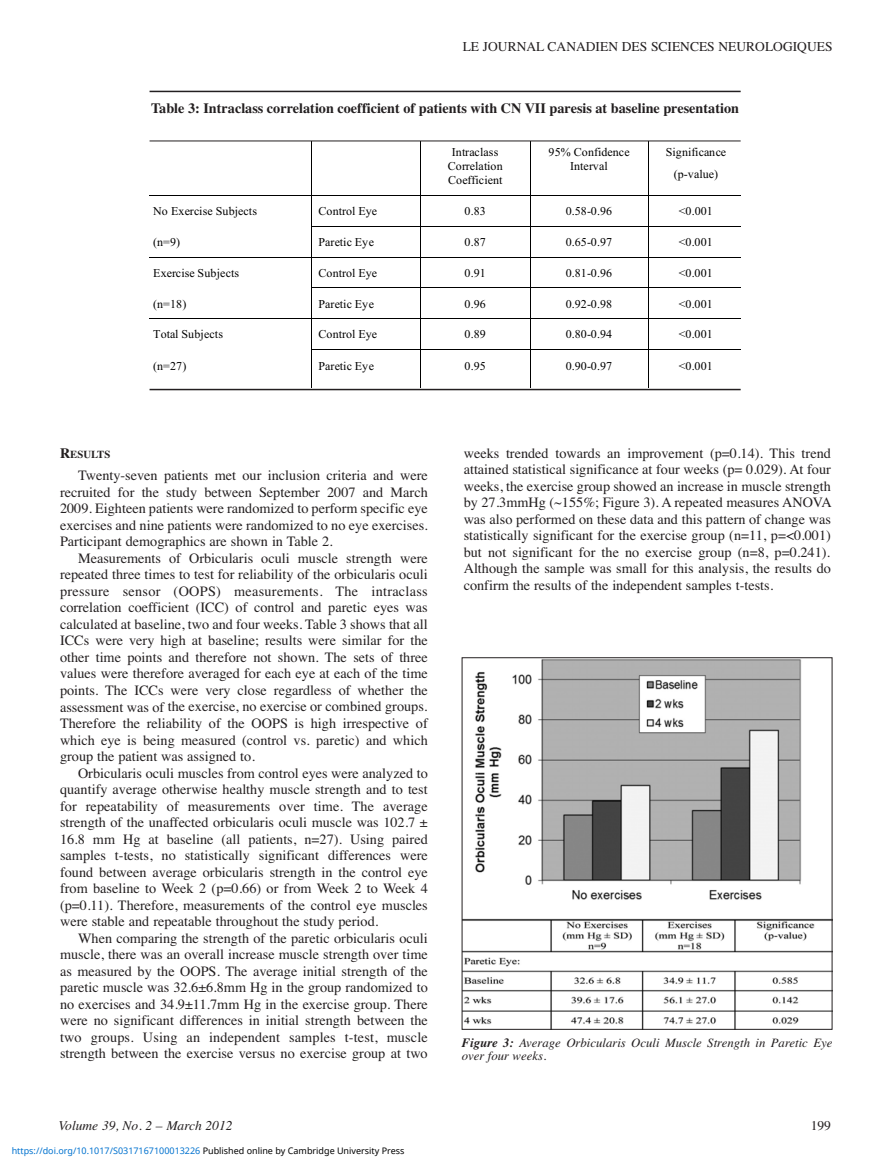
<style>
.page{position:relative;width:891px;height:1175px;background:#fff}
.page>*{position:absolute;margin:0;border:0;box-sizing:border-box;transform-origin:0 0}
.t1{font:14.25px/16.5px "Times";color:#231f20;text-align:justify}
.t2{font:700 14.25px "Times";color:#231f20}
.t3{font:13.5px "Times";color:#231f20}
.t4{font:italic 13.5px "Times";color:#231f20}
.t5{font:italic 12.75px/13.5px "Times";color:#231f20}
.t6{font:12px/14px "Times New Roman PSMT+T42+ROSPQH";letter-spacing:.015em;color:#000;text-align:center}
.t7{font:700 10.65px "Times";color:#231f20}
.t8{font:9px "Noto Sans";color:#0172cf}
.s1{font-size:14.25px}
.s2{font-weight:700}
.s3{color:#000}
</style>
<div class="page">
<hr style="left:311px;top:141px;width:1px;height:54px;background:#000">
<hr style="left:420px;top:141px;width:1px;height:54px;background:#000">
<hr style="left:530px;top:141px;width:1px;height:54px;background:#000">
<hr style="left:648px;top:141px;width:1px;height:54px;background:#000">
<hr style="left:150px;top:195px;width:161px;height:1px;background:#000">
<hr style="left:312px;top:195px;width:108px;height:1px;background:#000">
<hr style="left:421px;top:195px;width:109px;height:1px;background:#000">
<hr style="left:530px;top:195px;width:118px;height:1px;background:#000">
<hr style="left:649px;top:195px;width:92px;height:1px;background:#000">
<hr style="left:311px;top:196px;width:1px;height:30px;background:#000">
<hr style="left:420px;top:196px;width:1px;height:30px;background:#000">
<hr style="left:530px;top:196px;width:1px;height:30px;background:#000">
<hr style="left:648px;top:196px;width:1px;height:30px;background:#000">
<hr style="left:312px;top:226px;width:108px;height:1px;background:#000">
<hr style="left:421px;top:226px;width:109px;height:1px;background:#000">
<hr style="left:530px;top:226px;width:118px;height:1px;background:#000">
<hr style="left:649px;top:226px;width:92px;height:1px;background:#000">
<hr style="left:311px;top:227px;width:1px;height:30px;background:#000">
<hr style="left:420px;top:227px;width:1px;height:30px;background:#000">
<hr style="left:530px;top:227px;width:1px;height:30px;background:#000">
<hr style="left:648px;top:227px;width:1px;height:30px;background:#000">
<hr style="left:150px;top:257px;width:161px;height:1px;background:#000">
<hr style="left:312px;top:257px;width:108px;height:1px;background:#000">
<hr style="left:421px;top:257px;width:109px;height:1px;background:#000">
<hr style="left:530px;top:257px;width:118px;height:1px;background:#000">
<hr style="left:649px;top:257px;width:92px;height:1px;background:#000">
<hr style="left:311px;top:257px;width:1px;height:30px;background:#000">
<hr style="left:420px;top:257px;width:1px;height:30px;background:#000">
<hr style="left:530px;top:257px;width:1px;height:30px;background:#000">
<hr style="left:648px;top:257px;width:1px;height:30px;background:#000">
<hr style="left:312px;top:287px;width:108px;height:1px;background:#000">
<hr style="left:421px;top:287px;width:109px;height:1px;background:#000">
<hr style="left:530px;top:287px;width:118px;height:1px;background:#000">
<hr style="left:649px;top:287px;width:92px;height:1px;background:#000">
<hr style="left:311px;top:288px;width:1px;height:30px;background:#000">
<hr style="left:420px;top:288px;width:1px;height:30px;background:#000">
<hr style="left:530px;top:288px;width:1px;height:30px;background:#000">
<hr style="left:648px;top:288px;width:1px;height:30px;background:#000">
<hr style="left:150px;top:318px;width:161px;height:1px;background:#000">
<hr style="left:312px;top:318px;width:108px;height:1px;background:#000">
<hr style="left:421px;top:318px;width:109px;height:1px;background:#000">
<hr style="left:530px;top:318px;width:118px;height:1px;background:#000">
<hr style="left:649px;top:318px;width:92px;height:1px;background:#000">
<hr style="left:311px;top:319px;width:1px;height:30px;background:#000">
<hr style="left:420px;top:319px;width:1px;height:30px;background:#000">
<hr style="left:530px;top:319px;width:1px;height:30px;background:#000">
<hr style="left:648px;top:319px;width:1px;height:30px;background:#000">
<hr style="left:312px;top:349px;width:108px;height:1px;background:#000">
<hr style="left:421px;top:349px;width:109px;height:1px;background:#000">
<hr style="left:530px;top:349px;width:118px;height:1px;background:#000">
<hr style="left:649px;top:349px;width:92px;height:1px;background:#000">
<hr style="left:311px;top:350px;width:1px;height:38px;background:#000">
<hr style="left:420px;top:350px;width:1px;height:38px;background:#000">
<hr style="left:530px;top:350px;width:1px;height:38px;background:#000">
<hr style="left:648px;top:350px;width:1px;height:38px;background:#000">
<hr style="left:150px;top:389px;width:591px;height:1px;background:#231f20">
<hr style="left:150px;top:91px;width:591px;height:1px;background:#231f20">
<hr style="left:150px;top:141px;width:591px;height:1px;background:#231f20">
<img style="left:464px;top:659px;width:366px;height:368px">
<p class="t3" style="left:463px;top:38px;width:371px">LE JOURNAL CANADIEN DES SCIENCES NEUROLOGIQUES</p>
<p class="t2" style="left:151px;top:99px;width:590px">Table 3: Intraclass correlation coefficient of patients with CN VII paresis at baseline presentation</p>
<p class="t6" style="left:448px;top:146px;width:56px">Intraclass<br>Correlation<br>Coefficient</p>
<p class="t6" style="left:549px;top:146px;width:83px">95% Confidence<br>Interval</p>
<p class="t6" style="left:666px;top:142px;width:62px;line-height:22px">Significance (p-value)</p>
<p class="t6" style="left:153px;top:205px;width:105px">No Exercise Subjects</p>
<p class="t6" style="left:318px;top:205px;width:60px">Control Eye</p>
<p class="t6" style="left:465px;top:205px;width:23px">0.83</p>
<p class="t6" style="left:566px;top:205px;width:48px">0.58-0.96</p>
<p class="t6" style="left:679px;top:205px;width:36px">&lt;0.001</p>
<p class="t6" style="left:153px;top:236px;width:28px">(n=9)</p>
<p class="t6" style="left:318px;top:236px;width:57px">Paretic Eye</p>
<p class="t6" style="left:465px;top:236px;width:23px">0.87</p>
<p class="t6" style="left:566px;top:236px;width:48px">0.65-0.97</p>
<p class="t6" style="left:679px;top:236px;width:36px">&lt;0.001</p>
<p class="t6" style="left:153px;top:267px;width:87px">Exercise Subjects</p>
<p class="t6" style="left:318px;top:267px;width:60px">Control Eye</p>
<p class="t6" style="left:465px;top:267px;width:23px">0.91</p>
<p class="t6" style="left:566px;top:267px;width:48px">0.81-0.96</p>
<p class="t6" style="left:679px;top:267px;width:36px">&lt;0.001</p>
<p class="t6" style="left:153px;top:298px;width:35px">(n=18)</p>
<p class="t6" style="left:318px;top:298px;width:57px">Paretic Eye</p>
<p class="t6" style="left:465px;top:298px;width:23px">0.96</p>
<p class="t6" style="left:566px;top:298px;width:48px">0.92-0.98</p>
<p class="t6" style="left:679px;top:298px;width:36px">&lt;0.001</p>
<p class="t6" style="left:153px;top:328px;width:71px">Total Subjects</p>
<p class="t6" style="left:318px;top:328px;width:60px">Control Eye</p>
<p class="t6" style="left:465px;top:328px;width:23px">0.89</p>
<p class="t6" style="left:566px;top:328px;width:48px">0.80-0.94</p>
<p class="t6" style="left:679px;top:328px;width:36px">&lt;0.001</p>
<p class="t6" style="left:153px;top:360px;width:35px">(n=27)</p>
<p class="t6" style="left:318px;top:360px;width:57px">Paretic Eye</p>
<p class="t6" style="left:465px;top:360px;width:23px">0.95</p>
<p class="t6" style="left:566px;top:360px;width:48px">0.90-0.97</p>
<p class="t6" style="left:679px;top:360px;width:36px">&lt;0.001</p>
<p class="t7" style="left:60px;top:448px;width:52px"><span class="s1">R</span>ESULTS</p>
<p class="t1" style="left:60px;top:467px;width:369px;text-indent:18px">Twenty-seven patients met our inclusion criteria and were recruited for the study between September 2007 and March 2009. Eighteen patients were randomized to perform specific eye exercises and nine patients were randomized to no eye exercises.<br>Participant demographics are shown in Table 2.</p>
<p class="t1" style="left:60px;top:550px;width:369px;text-indent:18px">Measurements of Orbicularis oculi muscle strength were repeated three times to test for reliability of the orbicularis oculi pressure sensor (OOPS) measurements. The intraclass correlation coefficient (ICC) of control and paretic eyes was calculated at baseline, two and four weeks. Table 3 shows that all ICCs were very high at baseline; results were similar for the other time points and therefore not shown. The sets of three values were therefore averaged for each eye at each of the time points. The ICCs were very close regardless of whether the assessment was of the exercise, no exercise or combined groups.<br>Therefore the reliability of the OOPS is high irrespective of which eye is being measured (control vs. paretic) and which group the patient was assigned to.</p>
<p class="t1" style="left:60px;top:764px;width:369px;text-indent:18px">Orbicularis oculi muscles from control eyes were analyzed to quantify average otherwise healthy muscle strength and to test for repeatability of measurements over time. The average strength of the unaffected orbicularis oculi muscle was 102.7 ± 16.8 mm Hg at baseline (all patients, n=27). Using paired samples t-tests, no statistically significant differences were found between average orbicularis strength in the control eye from baseline to Week 2 (p=0.66) or from Week 2 to Week 4 (p=0.11). Therefore, measurements of the control eye muscles were stable and repeatable throughout the study period.</p>
<p class="t1" style="left:60px;top:929px;width:369px;text-indent:18px">When comparing the strength of the paretic orbicularis oculi muscle, there was an overall increase muscle strength over time as measured by the OOPS. The average initial strength of the paretic muscle was 32.6±6.8mm Hg in the group randomized to no exercises and 34.9±11.7mm Hg in the exercise group. There were no significant differences in initial strength between the two groups. Using an independent samples t-test, muscle strength between the exercise versus no exercise group at two</p>
<p class="t1" style="left:464px;top:445px;width:369px">weeks trended towards an improvement (p=0.14). This trend attained statistical significance at four weeks (p= 0.029). At four weeks, the exercise group showed an increase in muscle strength by 27.3mmHg (~155%; Figure 3). A repeated measures ANOVA was also performed on these data and this pattern of change was statistically significant for the exercise group (n=11, p=&lt;0.001) but not significant for the no exercise group (n=8, p=0.241).<br>Although the sample was small for this analysis, the results do confirm the results of the independent samples t-tests.</p>
<p class="t5" style="left:462px;top:1035px;width:372px"><span class="s2">Figure 3:</span> Average Orbicularis Oculi Muscle Strength in Paretic Eye over four weeks.</p>
<p class="t4" style="left:59px;top:1117px;width:176px">Volume 39, No. 2 – March 2012</p>
<p class="t3" style="left:811px;top:1117px;width:22px">199</p>
<p class="t8" style="left:12px;top:1143px;width:394px">https://doi.org/10.1017/S0317167100013226 <span class="s3">Published online by Cambridge University Press</span></p>
</div>
